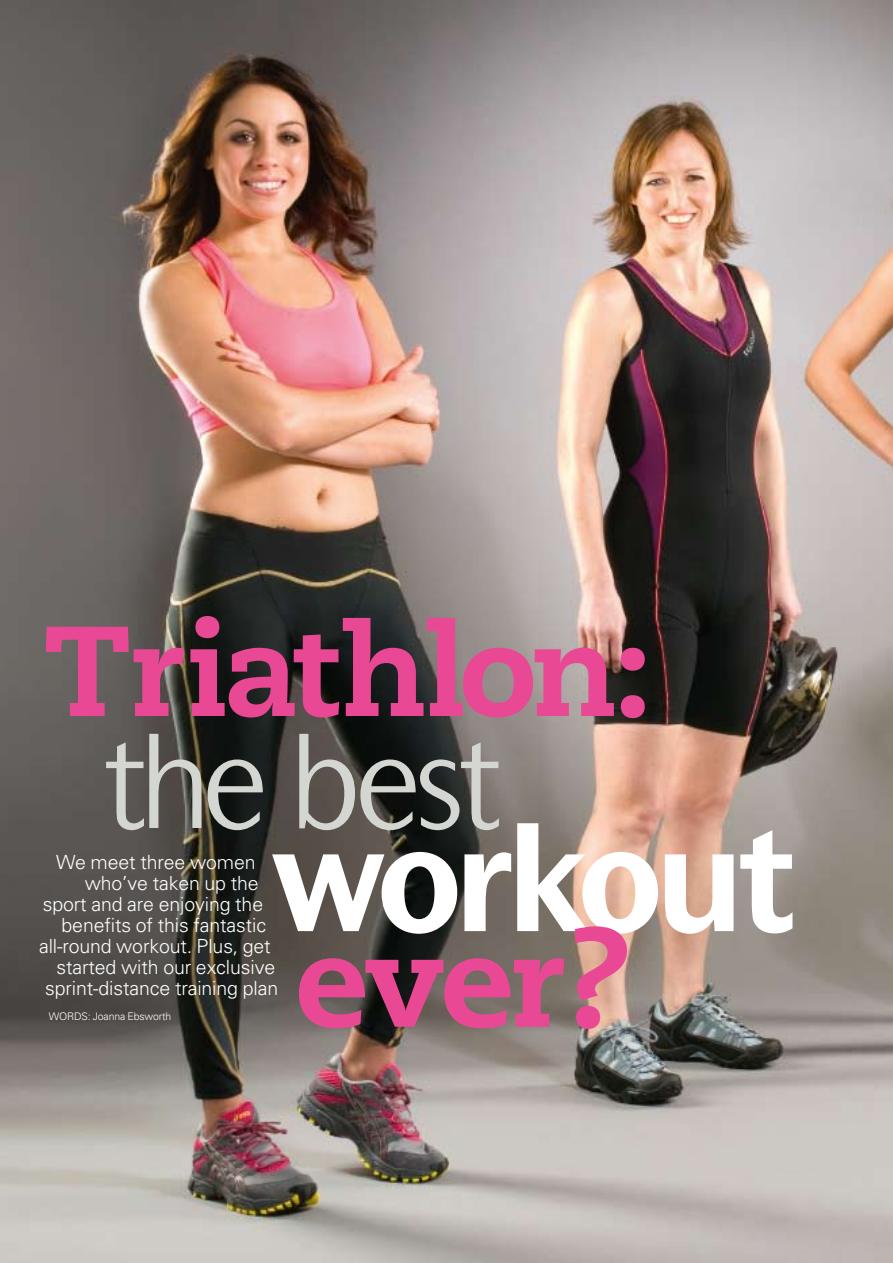
<style>
.page{position:relative;width:893px;height:1263px;background:#fff}
.page>*{position:absolute;margin:0;border:0;box-sizing:border-box;transform-origin:0 0}
.t1{font:700 147.75px "Mahsuri Sans";letter-spacing:-.05em;color:#fff}
.t2{font:300 129px "Mahsuri Sans";letter-spacing:-.05em;color:#d4d6d2}
.t3{font:800 128.1px "Caecilia";color:#e94994}
.t4{font:800 127.5px "Caecilia";letter-spacing:-.03em;color:#e94994}
.t5{font:300 19.5px "Univers";letter-spacing:-.005em;color:#fff}
.t6{font:300 10.5px "Univers";letter-spacing:-.015em;color:#fff}
</style>
<div class="page">
<img style="left:0;top:0;width:893px;height:1263px">
<h3 class="t4" style="left:44px;top:592px;width:609px">Triathlon:</h3>
<h2 class="t2" style="left:105px;top:703px;width:398px">the best</h2>
<h1 class="t1" style="left:269px;top:787px;width:528px">workout</h1>
<p class="t5" style="left:56px;top:850px;width:201px">We meet three women</p>
<p class="t5" style="left:85px;top:871px;width:176px">who’ve taken up the</p>
<p class="t5" style="left:43px;top:892px;width:222px">sport and are enjoying the</p>
<p class="t5" style="left:62px;top:913px;width:206px">benefits of this fantastic</p>
<p class="t5" style="left:39px;top:934px;width:233px">all-round workout. Plus, get</p>
<p class="t5" style="left:57px;top:955px;width:220px">started with our exclusive</p>
<p class="t5" style="left:45px;top:976px;width:234px">sprint-distance training plan</p>
<p class="t6" style="left:49px;top:1009px;width:124px">WORDS: Joanna Ebsworth</p>
<h3 class="t3" style="left:295px;top:902px;width:335px">ever?</h3>
</div>
